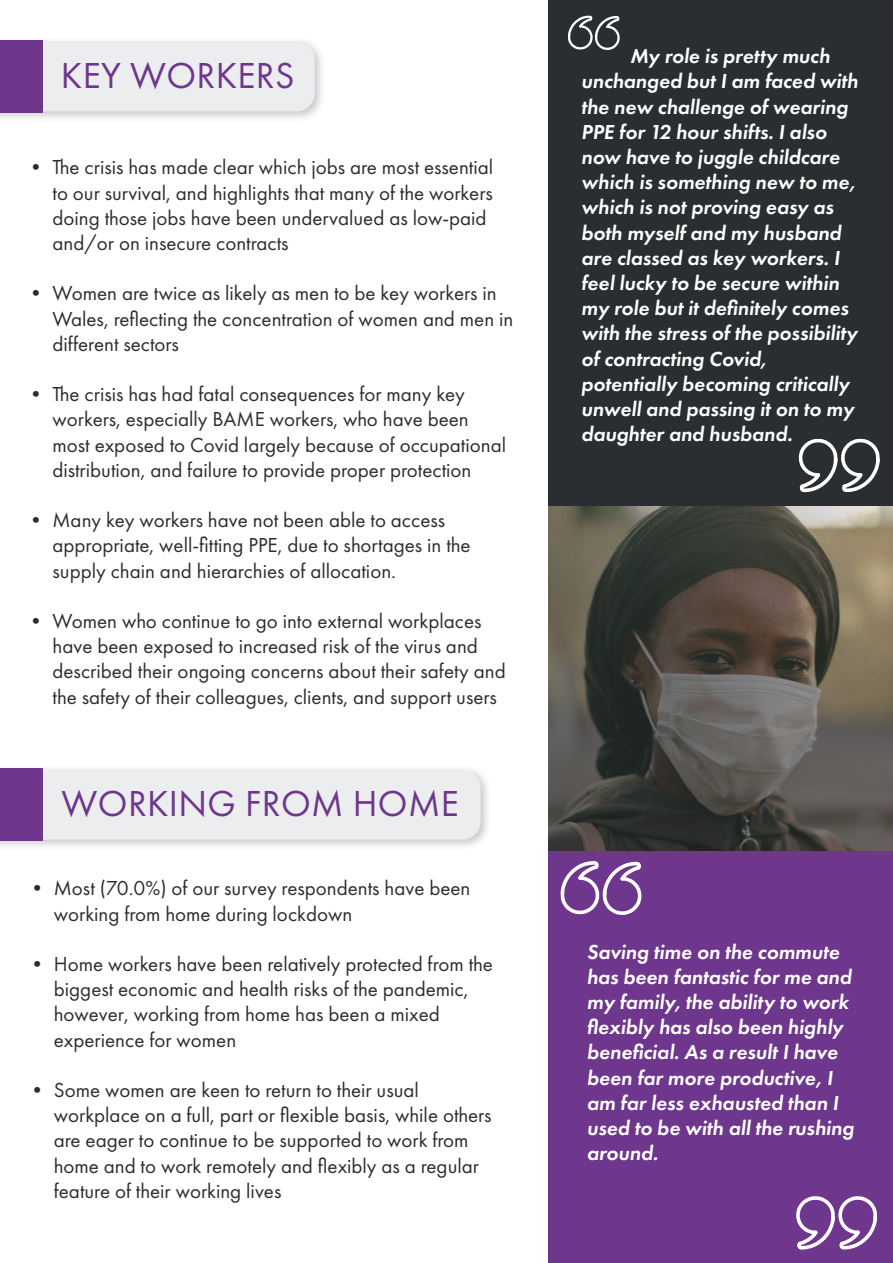
<style>
.page{position:relative;width:893px;height:1263px;background:#fff}
.page>*{position:absolute;margin:0;border:0;box-sizing:border-box;transform-origin:0 0}
.t1{font:37.5px "Futura PT";letter-spacing:.01em;color:#6e368c}
.t2{font:21px/25.2px "Futura PT";color:#2a2e30}
.t3{font:italic 600 21px/25.2px "Futura PT";color:#fff}
</style>
<div class="page">
<div style="left:0;top:764px;width:492px;height:87px;background:#231f20;opacity:.25"></div>
<div style="left:0;top:769px;width:480px;height:71px;background:#ecedee"></div>
<div style="left:1px;top:769px;width:42px;height:72px;background:#6e368c"></div>
<div style="left:0;top:36px;width:326px;height:86px;background:#231f20;opacity:.25"></div>
<div style="left:43px;top:41px;width:272px;height:70px;background:#ecedee"></div>
<div style="left:0;top:40px;width:43px;height:72px;background:#6e368c"></div>
<div style="left:549px;top:0;width:344px;height:510px;background:#2a2e30"></div>
<div style="left:549px;top:839px;width:344px;height:424px;background:#6e368c"></div>
<svg style="left:549px;top:506px;width:344px;height:344px;background:#56534a"></svg>
<svg style="left:560px;top:861px;width:82px;height:54px"></svg>
<svg style="left:796px;top:1196px;width:81px;height:54px"></svg>
<svg style="left:568px;top:15px;width:52px;height:35px"></svg>
<svg style="left:798px;top:438px;width:82px;height:54px"></svg>
<p class="t1" style="left:61px;top:53px;width:235px">KEY WORKERS</p>
<p class="t2" style="left:53px;top:155px;width:442px;text-indent:-27px">• The crisis has made clear which jobs are most essential to our survival, and highlights that many of the workers doing those jobs have been undervalued as low-paid and/or on insecure contracts</p>
<p class="t2" style="left:53px;top:281px;width:462px;text-indent:-27px">• Women are twice as likely as men to be key workers in<br>Wales, reflecting the concentration of women and men in different sectors</p>
<p class="t2" style="left:53px;top:382px;width:455px;text-indent:-27px">• The crisis has had fatal consequences for many key workers, especially BAME workers, who have been most exposed to Covid largely because of occupational distribution, and failure to provide proper protection</p>
<p class="t2" style="left:53px;top:508px;width:420px;text-indent:-27px">• Many key workers have not been able to access appropriate, well-fitting PPE, due to shortages in the supply chain and hierarchies of allocation.</p>
<p class="t2" style="left:53px;top:608px;width:455px;text-indent:-27px">• Women who continue to go into external workplaces have been exposed to increased risk of the virus and described their ongoing concerns about their safety and the safety of their colleagues, clients, and support users</p>
<p class="t1" style="left:62px;top:782px;width:399px">WORKING FROM HOME</p>
<p class="t2" style="left:54px;top:876px;width:418px;text-indent:-27px">• Most (70.0%) of our survey respondents have been working from home during lockdown</p>
<p class="t2" style="left:54px;top:951px;width:441px;text-indent:-27px">• Home workers have been relatively protected from the biggest economic and health risks of the pandemic, however, working from home has been a mixed experience for women</p>
<p class="t2" style="left:54px;top:1077px;width:439px;text-indent:-27px">• Some women are keen to return to their usual workplace on a full, part or flexible basis, while others are eager to continue to be supported to work from home and to work remotely and flexibly as a regular feature of their working lives</p>
<p class="t3" style="left:581px;top:43px;width:278px;text-indent:49px">My role is pretty much unchanged but I am faced with the new challenge of wearing<br>PPE for 12 hour shifts. I also now have to juggle childcare which is something new to me, which is not proving easy as both myself and my husband are classed as key workers. I feel lucky to be secure within my role but it definitely comes with the stress of the possibility of contracting Covid, potentially becoming critically unwell and passing it on to my daughter and husband.</p>
<p class="t3" style="left:587px;top:938px;width:269px">Saving time on the commute has been fantastic for me and my family, the ability to work flexibly has also been highly beneficial. As a result I have been far more productive, I am far less exhausted than I used to be with all the rushing around.</p>
</div>
